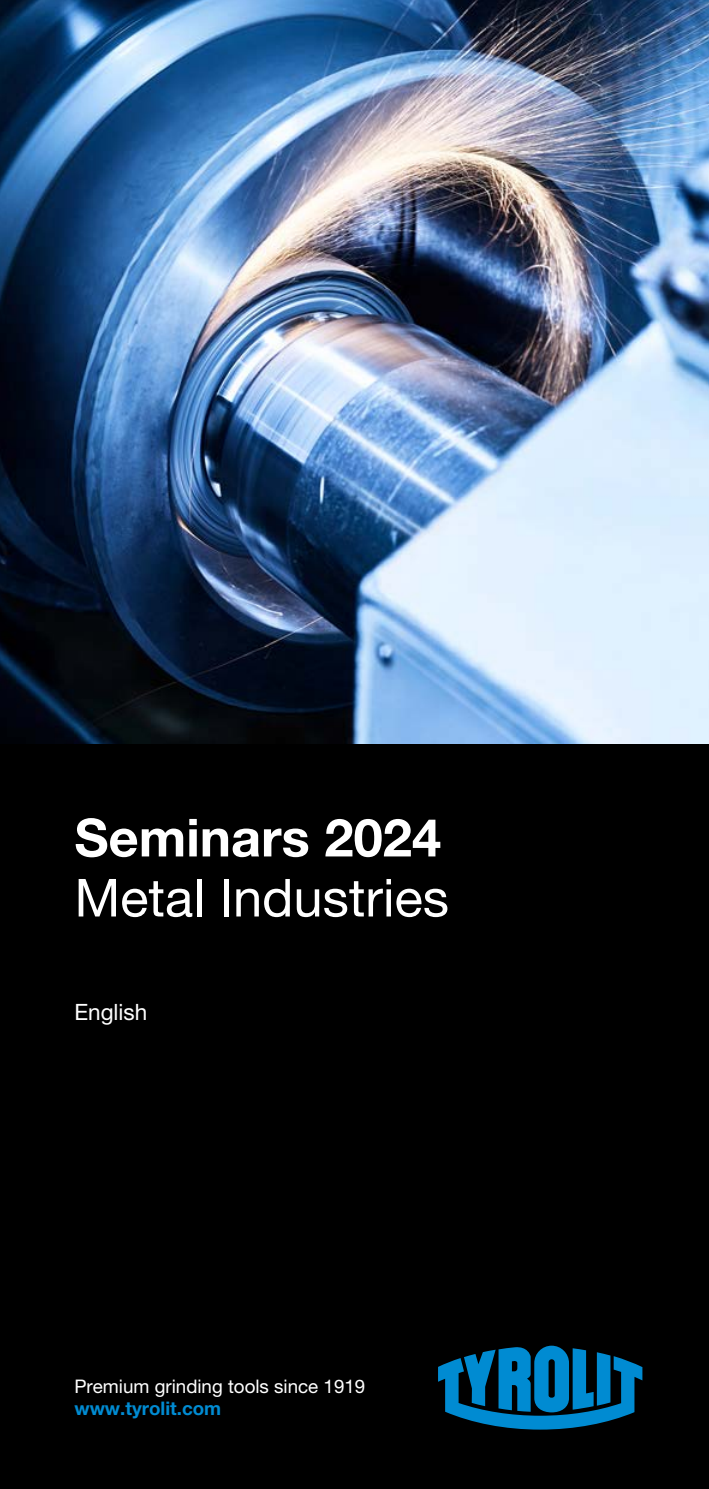
<style>
.page{position:relative;width:709px;height:1489px;background:#fff}
.page>*{position:absolute;margin:0;border:0;box-sizing:border-box;transform-origin:0 0}
.t1{font:52.5px "Helvetica Neue LT Pro";color:#fff}
.t2{font:700 52.5px "Helvetica Neue LT Pro";color:#fff}
.t3{font:22.5px "Helvetica Neue LT Pro";color:#fff}
.t4{font:18.75px "Helvetica Neue LT Pro";color:#fff}
.t5{font:700 18.75px "Helvetica Neue LT Pro";color:#008bd2}
</style>
<div class="page">
<img style="left:0;top:0;width:709px;height:744px">
<div style="left:0;top:744px;width:709px;height:744px;background:#000"></div>
<svg style="left:438px;top:1345px;width:204px;height:84px"></svg>
<h1 class="t2" style="left:74px;top:805px;width:368px">Seminars 2024</h1>
<h1 class="t1" style="left:74px;top:866px;width:376px">Metal Industries</h1>
<p class="t3" style="left:74px;top:998px;width:74px">English</p>
<p class="t4" style="left:74px;top:1375px;width:292px">Premium grinding tools since 1919</p>
<p class="t5" style="left:74px;top:1396px;width:148px">www.tyrolit.com</p>
</div>
